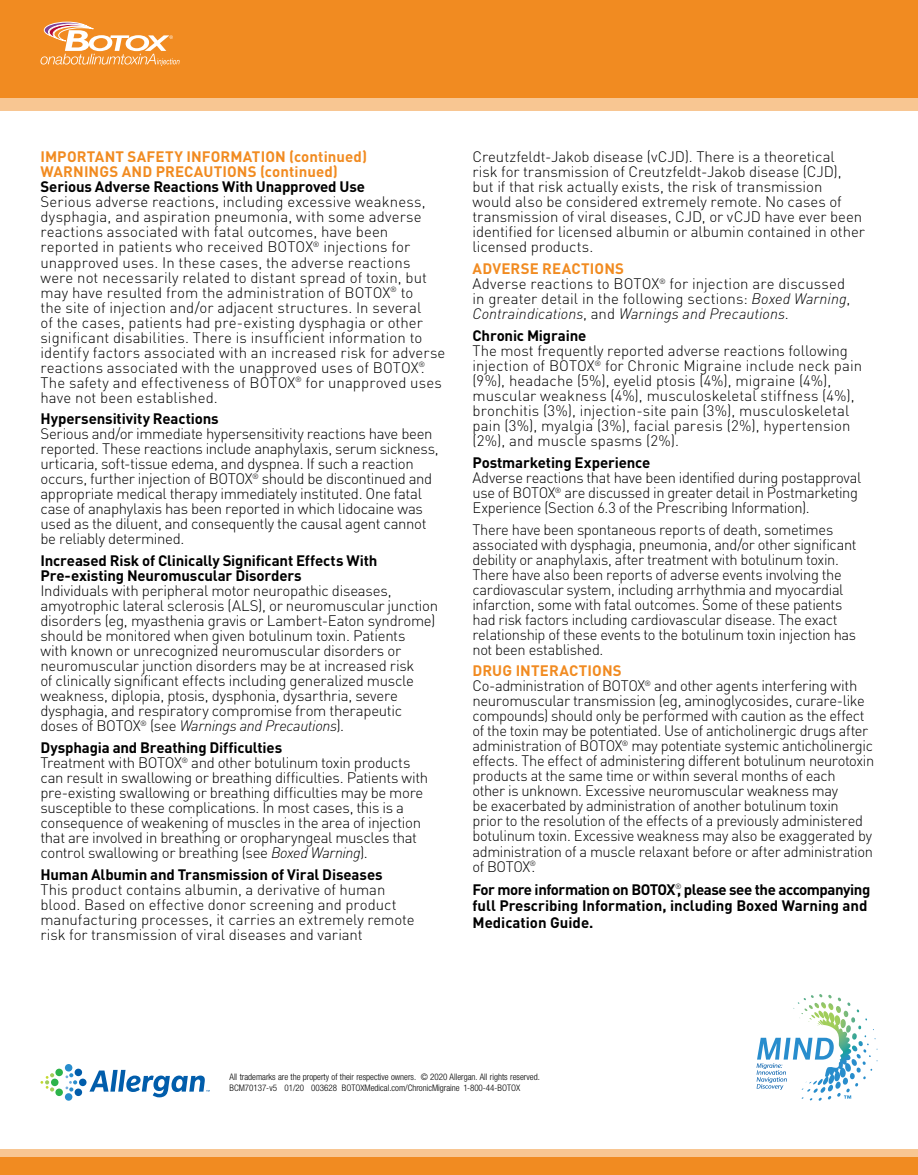
<style>
.page{position:relative;width:918px;height:1175px;background:#fff}
.page>*{position:absolute;margin:0;border:0;box-sizing:border-box;transform-origin:0 0}
.t1{font:300 15px/15px "DINOT";letter-spacing:-.015em;color:#000}
.t2{font:300 15px/15px "DINOT";letter-spacing:.005em;color:#000}
.t3{font:700 15px/16.5px "DINOT";letter-spacing:-.01em;color:#000}
.t4{font:700 15px/15px "DINOT";letter-spacing:.005em;color:#f18b21}
.t5{font:300 condensed 9px/10.5px "Helvetica Neue LT Std";color:#000}
.s1{font-style:italic}
.s2{font-weight:700}
.s3{font-weight:700;color:#f18b21}
</style>
<div class="page">
<div style="left:0;top:0;width:918px;height:102px;background:#f18b21"></div>
<div style="left:0;top:98px;width:918px;height:12px;background:#f8c692"></div>
<div style="left:0;top:1149px;width:918px;height:25px;background:#f18b21"></div>
<div style="left:0;top:1149px;width:918px;height:8px;background:#f8c692"></div>
<svg style="left:41px;top:1073px;width:13px;height:18px"></svg>
<div style="left:51px;top:1078px;width:8px;height:8px;background:#2cb34a;border-radius:50%"></div>
<div style="left:55px;top:1068px;width:8px;height:8px;background:#2cb34a;border-radius:50%"></div>
<div style="left:55px;top:1088px;width:8px;height:8px;background:#2cb34a;border-radius:50%"></div>
<div style="left:79px;top:1078px;width:8px;height:8px;background:#015dab;border-radius:50%"></div>
<div style="left:75px;top:1088px;width:7px;height:8px;background:#015dab;border-radius:50%"></div>
<div style="left:75px;top:1068px;width:7px;height:8px;background:#015dab;border-radius:50%"></div>
<div style="left:65px;top:1064px;width:7px;height:7px;background:#288dcd;border-radius:50%"></div>
<div style="left:65px;top:1093px;width:7px;height:7px;background:#288dcd;border-radius:50%"></div>
<svg style="left:66px;top:1073px;width:11px;height:18px"></svg>
<svg style="left:89px;top:1069px;width:121px;height:28px"></svg>
<svg style="left:41px;top:22px;width:139px;height:44px"></svg>
<svg style="left:757px;top:994px;width:121px;height:106px"></svg>
<p class="t4" style="left:40px;top:149px;width:328px">IMPORTANT SAFETY INFORMATION (continued)<br>WARNINGS AND PRECAUTIONS (continued)</p>
<p class="t3" style="left:40px;top:178px;width:326px">Serious Adverse Reactions With Unapproved Use</p>
<p class="t2" style="left:40px;top:194px;width:406px">Serious adverse reactions, including excessive weakness, dysphagia, and aspiration pneumonia, with some adverse reactions associated with fatal outcomes, have been reported in patients who received BOTOX<sup>®</sup> injections for unapproved uses. In these cases, the adverse reactions were not necessarily related to distant spread of toxin, but may have resulted from the administration of BOTOX<sup>®</sup> to<br>the site of injection and/or adjacent structures. In several<br>of the cases, patients had pre-existing dysphagia or other significant disabilities. There is insufficient information to identify factors associated with an increased risk for adverse reactions associated with the unapproved uses of BOTOX<sup>®</sup>.<br>The safety and effectiveness of BOTOX<sup>®</sup> for unapproved uses have not been established.</p>
<p class="t3" style="left:41px;top:410px;width:180px">Hypersensitivity Reactions</p>
<p class="t1" style="left:41px;top:426px;width:400px">Serious and/or immediate hypersensitivity reactions have been reported. These reactions include anaphylaxis, serum sickness, urticaria, soft-tissue edema, and dyspnea. If such a reaction occurs, further injection of BOTOX<sup>®</sup> should be discontinued and appropriate medical therapy immediately instituted. One fatal case of anaphylaxis has been reported in which lidocaine was used as the diluent, and consequently the causal agent cannot be reliably determined.</p>
<p class="t3" style="left:41px;top:553px;width:338px;line-height:15px">Increased Risk of Clinically Significant Effects With<br>Pre-existing Neuromuscular Disorders</p>
<p class="t1" style="left:41px;top:583px;width:399px">Individuals with peripheral motor neuropathic diseases, amyotrophic lateral sclerosis (ALS), or neuromuscular junction disorders (eg, myasthenia gravis or Lambert-Eaton syndrome) should be monitored when given botulinum toxin. Patients<br>with known or unrecognized neuromuscular disorders or neuromuscular junction disorders may be at increased risk<br>of clinically significant effects including generalized muscle weakness, diplopia, ptosis, dysphonia, dysarthria, severe dysphagia, and respiratory compromise from therapeutic doses of BOTOX<sup>®</sup> (see <span class="s1">Warnings and Precautions</span>).</p>
<p class="t1" style="left:40px;top:740px;width:389px"><span class="s2">Dysphagia and Breathing Difficulties<br></span>Treatment with BOTOX<sup>®</sup> and other botulinum toxin products can result in swallowing or breathing difficulties. Patients with pre-existing swallowing or breathing difficulties may be more susceptible to these complications. In most cases, this is a consequence of weakening of muscles in the area of injection that are involved in breathing or oropharyngeal muscles that control swallowing or breathing (see <span class="s1">Boxed Warning</span>).</p>
<p class="t3" style="left:40px;top:865px;width:344px">Human Albumin and Transmission of Viral Diseases</p>
<p class="t1" style="left:40px;top:881px;width:376px">This product contains albumin, a derivative of human blood. Based on effective donor screening and product manufacturing processes, it carries an extremely remote risk for transmission of viral diseases and variant</p>
<p class="t1" style="left:472px;top:149px;width:394px">Creutzfeldt-Jakob disease (vCJD). There is a theoretical<br>risk for transmission of Creutzfeldt-Jakob disease (CJD), but if that risk actually exists, the risk of transmission would also be considered extremely remote. No cases of transmission of viral diseases, CJD, or vCJD have ever been identified for licensed albumin or albumin contained in other licensed products.</p>
<p class="t2" style="left:472px;top:261px;width:379px"><span class="s3">ADVERSE REACTIONS<br></span>Adverse reactions to BOTOX<sup>®</sup> for injection are discussed in greater detail in the following sections: <span class="s1">Boxed Warning</span>, <span class="s1">Contraindications</span>, and <span class="s1">Warnings and Precautions</span>.</p>
<p class="t3" style="left:473px;top:327px;width:115px">Chronic Migraine</p>
<p class="t2" style="left:472px;top:343px;width:391px">The most frequently reported adverse reactions following injection of BOTOX<sup>®</sup> for Chronic Migraine include neck pain (9%), headache (5%), eyelid ptosis (4%), migraine (4%), muscular weakness (4%), musculoskeletal stiffness (4%), bronchitis (3%), injection-site pain (3%), musculoskeletal pain (3%), myalgia (3%), facial paresis (2%), hypertension (2%), and muscle spasms (2%).</p>
<p class="t3" style="left:472px;top:454px;width:179px">Postmarketing Experience</p>
<p class="t1" style="left:472px;top:470px;width:390px">Adverse reactions that have been identified during postapproval use of BOTOX<sup>®</sup> are discussed in greater detail in Postmarketing<br>Experience (Section 6.3 of the Prescribing Information).</p>
<p class="t1" style="left:472px;top:521px;width:386px">There have been spontaneous reports of death, sometimes associated with dysphagia, pneumonia, and/or other significant debility or anaphylaxis, after treatment with botulinum toxin.<br>There have also been reports of adverse events involving the cardiovascular system, including arrhythmia and myocardial infarction, some with fatal outcomes. Some of these patients had risk factors including cardiovascular disease. The exact relationship of these events to the botulinum toxin injection has not been established.</p>
<p class="t1" style="left:472px;top:663px;width:403px"><span class="s3">DRUG INTERACTIONS<br></span>Co-administration of BOTOX<sup>®</sup> and other agents interfering with neuromuscular transmission (eg, aminoglycosides, curare-like compounds) should only be performed with caution as the effect of the toxin may be potentiated. Use of anticholinergic drugs after administration of BOTOX<sup>®</sup> may potentiate systemic anticholinergic effects. The effect of administering different botulinum neurotoxin products at the same time or within several months of each<br>other is unknown. Excessive neuromuscular weakness may<br>be exacerbated by administration of another botulinum toxin<br>prior to the resolution of the effects of a previously administered botulinum toxin. Excessive weakness may also be exaggerated by administration of a muscle relaxant before or after administration of BOTOX<sup>®</sup>.</p>
<p class="t3" style="left:472px;top:880px;width:399px">For more information on BOTOX<sup>®</sup>, please see the accompanying full Prescribing Information, including Boxed Warning and<br>Medication Guide.</p>
<p class="t5" style="left:230px;top:1071px;width:312px">All trademarks are the property of their respective owners. © 2020 Allergan. All rights reserved.<br>BCM70137-v5 01/20 003628 BOTOXMedical.com/ChronicMigraine 1-800-44-BOTOX</p>
</div>
